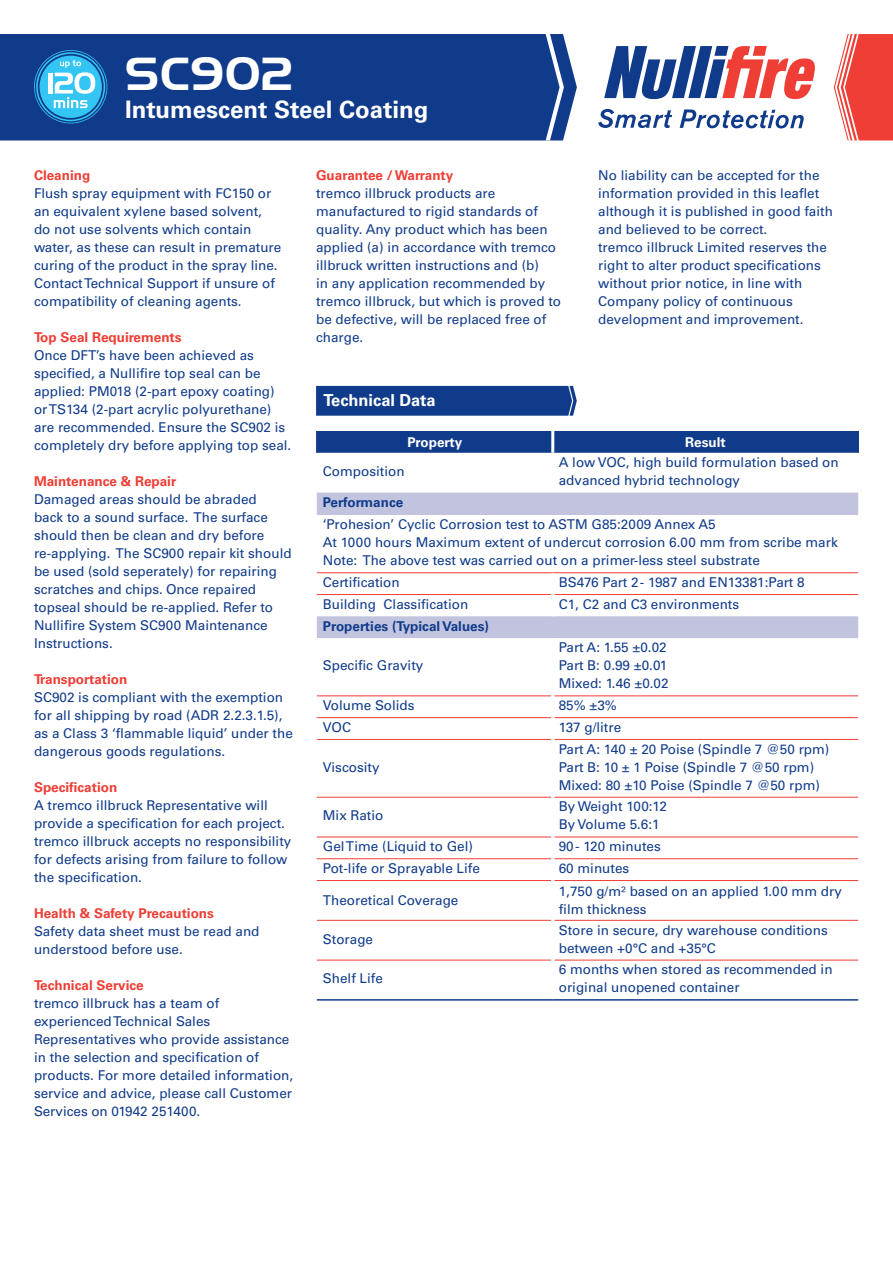
<style>
.page{position:relative;width:893px;height:1263px;background:#fff}
.page>*{position:absolute;margin:0;border:0;box-sizing:border-box;transform-origin:0 0}
.t1{font:45px "Handel Gothic BT";letter-spacing:.03em;color:#fff}
.t2{font:700 24px "Univers LTCYR 65";color:#fff}
.t3{font:700 16.5px "Univers LTCYR 65";color:#fff}
.t4{font:13.5px/18px "Univers LTCYR 55 Roman";color:#103b8a}
.t5{font:700 13.5px "Univers LTCYR 65";color:#ee3e35}
.t6{font:700 13.5px "Univers LTCYR 65";color:#103b8a}
.t7{font:700 13.5px "Univers LTCYR 65";color:#fff}
</style>
<div class="page">
<svg style="left:834px;top:34px;width:59px;height:106px"></svg>
<div style="left:0;top:34px;width:577px;height:106px;background:#103b8a"></div>
<svg style="left:546px;top:34px;width:18px;height:106px"></svg>
<div style="left:316px;top:386px;width:261px;height:30px;background:#103b8a"></div>
<svg style="left:604px;top:46px;width:211px;height:53px"></svg>
<svg style="left:598px;top:109px;width:74px;height:19px"></svg>
<svg style="left:680px;top:109px;width:124px;height:19px"></svg>
<svg style="left:34px;top:50px;width:73px;height:73px;background:#459fd1"></svg>
<div style="left:318px;top:431px;width:539px;height:22px;background:#103b8a"></div>
<svg style="left:317px;top:492px;width:541px;height:146px"></svg>
<hr style="left:316px;top:431px;width:2px;height:22px;background:#103b8a">
<hr style="left:857px;top:431px;width:2px;height:22px;background:#103b8a">
<hr style="left:317px;top:572px;width:236px;height:1px;background:#ee3e35">
<hr style="left:553px;top:572px;width:305px;height:1px;background:#ee3e35">
<hr style="left:317px;top:594px;width:234px;height:1px;background:#ee3e35">
<hr style="left:554px;top:594px;width:304px;height:1px;background:#ee3e35">
<hr style="left:317px;top:695px;width:234px;height:1px;background:#ee3e35">
<hr style="left:554px;top:695px;width:304px;height:1px;background:#ee3e35">
<hr style="left:317px;top:717px;width:234px;height:1px;background:#ee3e35">
<hr style="left:554px;top:717px;width:304px;height:1px;background:#ee3e35">
<hr style="left:317px;top:739px;width:234px;height:1px;background:#ee3e35">
<hr style="left:554px;top:739px;width:304px;height:1px;background:#ee3e35">
<hr style="left:317px;top:797px;width:234px;height:1px;background:#ee3e35">
<hr style="left:554px;top:797px;width:304px;height:1px;background:#ee3e35">
<hr style="left:317px;top:837px;width:234px;height:1px;background:#ee3e35">
<hr style="left:554px;top:837px;width:304px;height:1px;background:#ee3e35">
<hr style="left:317px;top:858px;width:234px;height:1px;background:#ee3e35">
<hr style="left:554px;top:858px;width:304px;height:1px;background:#ee3e35">
<hr style="left:317px;top:880px;width:234px;height:1px;background:#ee3e35">
<hr style="left:554px;top:880px;width:304px;height:1px;background:#ee3e35">
<hr style="left:317px;top:920px;width:234px;height:1px;background:#ee3e35">
<hr style="left:554px;top:920px;width:304px;height:1px;background:#ee3e35">
<hr style="left:317px;top:960px;width:234px;height:1px;background:#ee3e35">
<hr style="left:554px;top:960px;width:304px;height:1px;background:#ee3e35">
<hr style="left:551px;top:573px;width:3px;height:21px;background:#fff">
<hr style="left:551px;top:594px;width:3px;height:22px;background:#fff">
<hr style="left:317px;top:999px;width:236px;height:1px;background:#103b8a">
<hr style="left:553px;top:999px;width:305px;height:1px;background:#103b8a">
<hr style="left:551px;top:431px;width:3px;height:22px;background:#fff">
<p class="t1" style="left:125px;top:46px;width:168px">SC902</p>
<p class="t2" style="left:125px;top:93px;width:305px">Intumescent Steel Coating</p>
<p class="t5" style="left:34px;top:166px;width:58px">Cleaning</p>
<p class="t4" style="left:34px;top:183px;width:249px">Flush spray equipment with FC150 or an equivalent xylene based solvent, do not use solvents which contain water, as these can result in premature curing of the product in the spray line.<br>Contact Technical Support if unsure of compatibility of cleaning agents.</p>
<p class="t5" style="left:34px;top:328px;width:149px">Top Seal Requirements</p>
<p class="t4" style="left:34px;top:345px;width:259px">Once DFT’s have been achieved as specified, a Nullifire top seal can be applied: PM018 (2-part epoxy coating) or TS134 (2-part acrylic polyurethane) are recommended. Ensure the SC902 is completely dry before applying top seal.</p>
<p class="t5" style="left:34px;top:472px;width:144px">Maintenance &amp; Repair</p>
<p class="t4" style="left:34px;top:489px;width:259px">Damaged areas should be abraded<br>back to a sound surface. The surface should then be clean and dry before re-applying. The SC900 repair kit should be used (sold seperately) for repairing scratches and chips. Once repaired topseal should be re-applied. Refer to Nullifire System SC900 Maintenance Instructions.</p>
<p class="t5" style="left:34px;top:670px;width:95px">Transportation</p>
<p class="t4" style="left:34px;top:687px;width:260px">SC902 is compliant with the exemption for all shipping by road (ADR 2.2.3.1.5), as a Class 3 ‘flammable liquid’ under the dangerous goods regulations.</p>
<p class="t5" style="left:34px;top:778px;width:85px">Specification</p>
<p class="t4" style="left:34px;top:795px;width:259px">A tremco illbruck Representative will provide a specification for each project. tremco illbruck accepts no responsibility for defects arising from failure to follow the specification.</p>
<p class="t5" style="left:34px;top:904px;width:181px">Health &amp; Safety Precautions</p>
<p class="t4" style="left:34px;top:921px;width:227px">Safety data sheet must be read and understood before use.</p>
<p class="t5" style="left:34px;top:976px;width:111px">Technical Service</p>
<p class="t4" style="left:34px;top:993px;width:261px">tremco illbruck has a team of experienced Technical Sales Representatives who provide assistance in the selection and specification of products. For more detailed information, service and advice, please call Customer Services on 01942 251400.</p>
<p class="t5" style="left:316px;top:166px;width:139px">Guarantee / Warranty</p>
<p class="t4" style="left:316px;top:183px;width:247px">tremco illbruck products are manufactured to rigid standards of quality. Any product which has been applied (a) in accordance with tremco illbruck written instructions and (b)<br>in any application recommended by tremco illbruck, but which is proved to be defective, will be replaced free of charge.</p>
<p class="t3" style="left:324px;top:388px;width:114px">Technical Data</p>
<p class="t4" style="left:598px;top:165px;width:236px">No liability can be accepted for the information provided in this leaflet although it is published in good faith and believed to be correct.</p>
<p class="t4" style="left:598px;top:237px;width:230px">tremco illbruck Limited reserves the right to alter product specifications without prior notice, in line with Company policy of continuous development and improvement.</p>
<p class="t7" style="left:407px;top:432px;width:56px">Property</p>
<p class="t7" style="left:685px;top:432px;width:42px">Result</p>
<p class="t4" style="left:323px;top:462px;width:83px">Composition</p>
<p class="t4" style="left:559px;top:453px;width:281px">A low VOC, high build formulation based on advanced hybrid technology</p>
<p class="t6" style="left:323px;top:493px;width:82px">Performance</p>
<p class="t4" style="left:323px;top:515px;width:394px">‘Prohesion’ Cyclic Corrosion test to ASTM G85:2009 Annex A5</p>
<p class="t4" style="left:323px;top:533px;width:516px">At 1000 hours Maximum extent of undercut corrosion 6.00 mm from scribe mark</p>
<p class="t4" style="left:323px;top:551px;width:439px">Note: The above test was carried out on a primer-less steel substrate</p>
<p class="t4" style="left:323px;top:573px;width:78px">Certification</p>
<p class="t4" style="left:559px;top:573px;width:247px">BS476 Part 2 - 1987 and EN13381:Part 8</p>
<p class="t4" style="left:323px;top:594px;width:147px">Building Classification</p>
<p class="t4" style="left:559px;top:594px;width:182px">C1, C2 and C3 environments</p>
<p class="t6" style="left:323px;top:616px;width:168px">Properties (Typical Values)</p>
<p class="t4" style="left:323px;top:656px;width:102px">Specific Gravity</p>
<p class="t4" style="left:559px;top:638px;width:109px">Part A: 1.55 ±0.02</p>
<p class="t4" style="left:559px;top:656px;width:110px">Part B: 0.99 ±0.01</p>
<p class="t4" style="left:559px;top:674px;width:111px">Mixed: 1.46 ±0.02</p>
<p class="t4" style="left:323px;top:696px;width:93px">Volume Solids</p>
<p class="t4" style="left:559px;top:696px;width:60px">85% ±3%</p>
<p class="t4" style="left:323px;top:717px;width:30px">VOC</p>
<p class="t4" style="left:559px;top:717px;width:64px">137 g/litre</p>
<p class="t4" style="left:323px;top:757px;width:58px">Viscosity</p>
<p class="t4" style="left:559px;top:739px;width:272px">Part A: 140 ± 20 Poise (Spindle 7 @50 rpm)</p>
<p class="t4" style="left:559px;top:757px;width:257px">Part B: 10 ± 1 Poise (Spindle 7 @50 rpm)</p>
<p class="t4" style="left:559px;top:775px;width:263px">Mixed: 80 ±10 Poise (Spindle 7 @50 rpm)</p>
<p class="t4" style="left:323px;top:806px;width:62px">Mix Ratio</p>
<p class="t4" style="left:559px;top:797px;width:110px">By Weight 100:12</p>
<p class="t4" style="left:559px;top:815px;width:102px">By Volume 5.6:1</p>
<p class="t4" style="left:323px;top:837px;width:152px">Gel Time (Liquid to Gel)</p>
<p class="t4" style="left:559px;top:837px;width:104px">90 - 120 minutes</p>
<p class="t4" style="left:323px;top:859px;width:159px">Pot-life or Sprayable Life</p>
<p class="t4" style="left:559px;top:859px;width:72px">60 minutes</p>
<p class="t4" style="left:323px;top:891px;width:137px">Theoretical Coverage</p>
<p class="t4" style="left:559px;top:882px;width:285px">1,750 g/m² based on an applied 1.00 mm dry film thickness</p>
<p class="t4" style="left:323px;top:929px;width:52px">Storage</p>
<p class="t4" style="left:559px;top:920px;width:271px">Store in secure, dry warehouse conditions between +0°C and +35°C</p>
<p class="t4" style="left:323px;top:969px;width:62px">Shelf Life</p>
<p class="t4" style="left:559px;top:960px;width:275px">6 months when stored as recommended in original unopened container</p>
</div>
